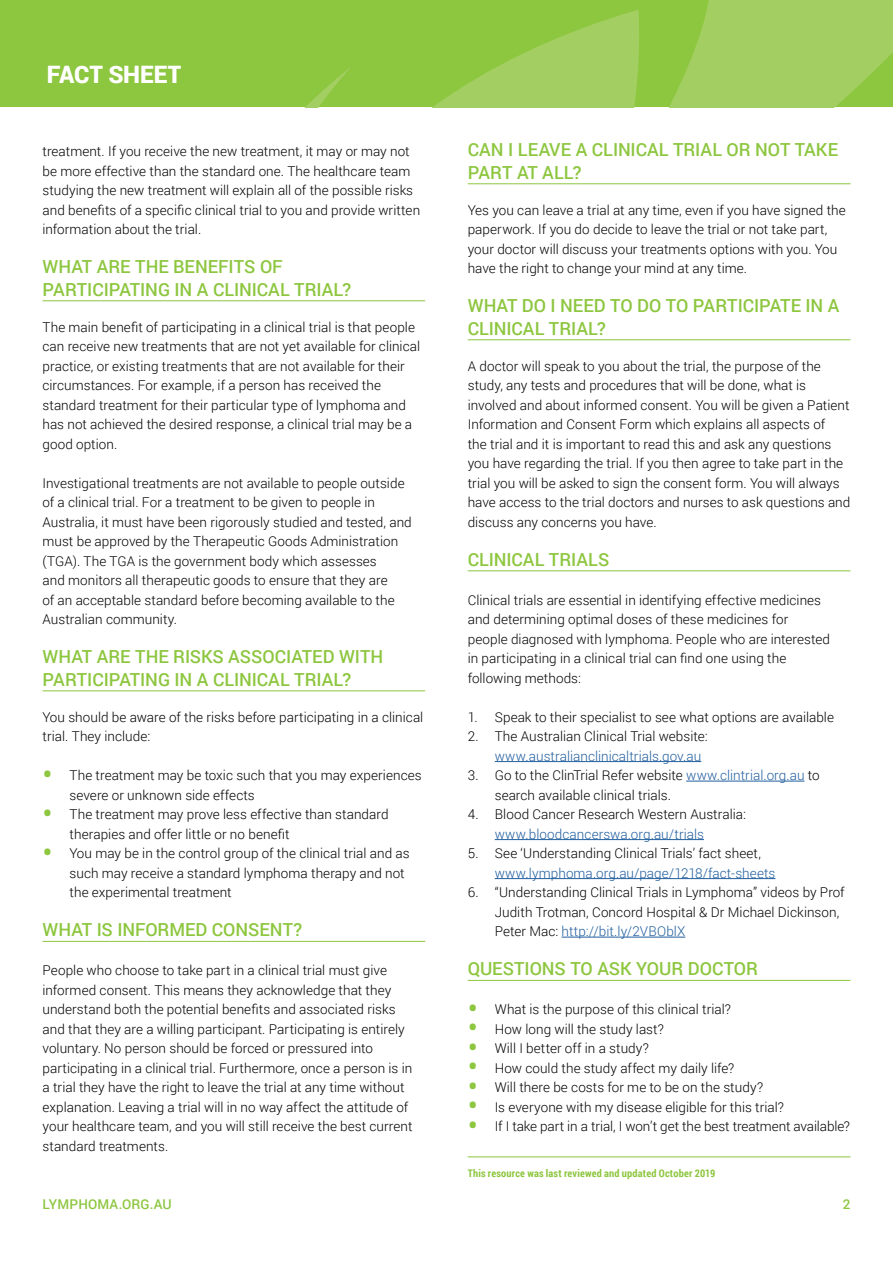
<style>
.page{position:relative;width:893px;height:1263px;background:#fff}
.page>*{position:absolute;margin:0;border:0;box-sizing:border-box;transform-origin:0 0}
.t1{font:900 24px "Roboto";letter-spacing:-.005em;color:#fff}
.t2{font:500 18px/22.5px "Roboto";letter-spacing:-.005em;color:#8dc63f}
.t3{font:300 13.5px/19.5px "Roboto";letter-spacing:.005em;color:#000}
.t4{font:300 13.5px "Roboto";letter-spacing:.005em;color:#215e9e}
.t5{font:500 13.5px "Roboto";letter-spacing:.01em;color:#8dc63f}
.t6{font:700 10.5px "Roboto Condensed";letter-spacing:.02em;color:#8dc63f}
.s1{font-weight:400;font-size:30px;color:#8dc63f}
.s2{color:#215e9e}
</style>
<div class="page">
<div style="left:0;top:0;width:893px;height:107px;background:#8dc63f"></div>
<svg style="left:306px;top:0;width:587px;height:107px;fill:#a3cf62"></svg>
<hr style="left:43px;top:300px;width:382px;height:1px;background:#8dc63f">
<hr style="left:43px;top:690px;width:382px;height:1px;background:#8dc63f">
<hr style="left:43px;top:941px;width:382px;height:1px;background:#8dc63f">
<hr style="left:468px;top:183px;width:382px;height:1px;background:#8dc63f">
<hr style="left:468px;top:339px;width:382px;height:1px;background:#8dc63f">
<hr style="left:468px;top:570px;width:382px;height:1px;background:#8dc63f">
<hr style="left:495px;top:761px;width:206px;height:1px;background:#215e9e">
<hr style="left:686px;top:781px;width:118px;height:1px;background:#215e9e">
<hr style="left:495px;top:839px;width:209px;height:1px;background:#215e9e">
<hr style="left:495px;top:878px;width:280px;height:1px;background:#215e9e">
<hr style="left:562px;top:937px;width:123px;height:1px;background:#215e9e">
<hr style="left:468px;top:980px;width:382px;height:1px;background:#8dc63f">
<hr style="left:468px;top:1156px;width:382px;height:1px;background:#8dc63f">
<h1 class="t1" style="left:47px;top:57px;width:136px">FACT SHEET</h1>
<p class="t3" style="left:43px;top:141px;width:379px">treatment. If you receive the new treatment, it may or may not be more effective than the standard one. The healthcare team studying the new treatment will explain all of the possible risks and benefits of a specific clinical trial to you and provide written information about the trial.</p>
<h2 class="t2" style="left:43px;top:255px;width:310px">WHAT ARE THE BENEFITS OF<br>PARTICIPATING IN A CLINICAL TRIAL?</h2>
<p class="t3" style="left:43px;top:317px;width:379px">The main benefit of participating in a clinical trial is that people can receive new treatments that are not yet available for clinical practice, or existing treatments that are not available for their circumstances. For example, if a person has received the standard treatment for their particular type of lymphoma and has not achieved the desired response, a clinical trial may be a good option.</p>
<p class="t3" style="left:43px;top:472px;width:371px">Investigational treatments are not available to people outside of a clinical trial. For a treatment to be given to people in Australia, it must have been rigorously studied and tested, and must be approved by the Therapeutic Goods Administration (TGA). The TGA is the government body which assesses<br>and monitors all therapeutic goods to ensure that they are<br>of an acceptable standard before becoming available to the Australian community.</p>
<h2 class="t2" style="left:43px;top:645px;width:342px">WHAT ARE THE RISKS ASSOCIATED WITH<br>PARTICIPATING IN A CLINICAL TRIAL?</h2>
<p class="t3" style="left:43px;top:707px;width:382px">You should be aware of the risks before participating in a clinical trial. They include:</p>
<p class="t3" style="left:70px;top:765px;width:354px;text-indent:-27px"><span class="s1">•</span> The treatment may be toxic such that you may experiences severe or unknown side effects</p>
<p class="t3" style="left:70px;top:804px;width:320px;text-indent:-27px"><span class="s1">•</span> The treatment may prove less effective than standard therapies and offer little or no benefit</p>
<p class="t3" style="left:70px;top:843px;width:342px;text-indent:-27px"><span class="s1">•</span> You may be in the control group of the clinical trial and as such may receive a standard lymphoma therapy and not the experimental treatment</p>
<h2 class="t2" style="left:43px;top:918px;width:261px">WHAT IS INFORMED CONSENT?</h2>
<p class="t3" style="left:43px;top:960px;width:371px">People who choose to take part in a clinical trial must give informed consent. This means they acknowledge that they understand both the potential benefits and associated risks and that they are a willing participant. Participating is entirely voluntary. No person should be forced or pressured into participating in a clinical trial. Furthermore, once a person is in a trial they have the right to leave the trial at any time without explanation. Leaving a trial will in no way affect the attitude of your healthcare team, and you will still receive the best current standard treatments.</p>
<h2 class="t2" style="left:468px;top:138px;width:372px">CAN I LEAVE A CLINICAL TRIAL OR NOT TAKE<br>PART AT ALL?</h2>
<p class="t3" style="left:468px;top:200px;width:380px">Yes you can leave a trial at any time, even if you have signed the paperwork. If you do decide to leave the trial or not take part, your doctor will discuss your treatments options with you. You have the right to change your mind at any time.</p>
<h2 class="t2" style="left:468px;top:294px;width:373px">WHAT DO I NEED TO DO TO PARTICIPATE IN A<br>CLINICAL TRIAL?</h2>
<p class="t3" style="left:468px;top:356px;width:384px">A doctor will speak to you about the trial, the purpose of the study, any tests and procedures that will be done, what is involved and about informed consent. You will be given a Patient Information and Consent Form which explains all aspects of<br>the trial and it is important to read this and ask any questions you have regarding the trial. If you then agree to take part in the trial you will be asked to sign the consent form. You will always have access to the trial doctors and nurses to ask questions and discuss any concerns you have.</p>
<h2 class="t2" style="left:468px;top:547px;width:143px">CLINICAL TRIALS</h2>
<p class="t3" style="left:468px;top:590px;width:364px">Clinical trials are essential in identifying effective medicines and determining optimal doses of these medicines for people diagnosed with lymphoma. People who are interested in participating in a clinical trial can find one using the following methods:</p>
<p class="t3" style="left:468px;top:706px;width:368px">1. Speak to their specialist to see what options are available</p>
<p class="t3" style="left:468px;top:726px;width:241px">2. The Australian Clinical Trial website:</p>
<p class="t4" style="left:495px;top:746px;width:208px">www.australianclinicaltrials.gov.au</p>
<p class="t3" style="left:495px;top:765px;width:326px;text-indent:-27px">3. Go to the ClinTrial Refer website <span class="s2">www.clintrial.org.au</span> to search available clinical trials.</p>
<p class="t3" style="left:468px;top:804px;width:280px">4. Blood Cancer Research Western Australia:</p>
<p class="t4" style="left:495px;top:824px;width:211px">www.bloodcancerswa.org.au/trials</p>
<p class="t3" style="left:468px;top:843px;width:295px">5. See ‘Understanding Clinical Trials’ fact sheet,</p>
<p class="t4" style="left:495px;top:863px;width:282px">www.lymphoma.org.au/page/1218/fact-sheets</p>
<p class="t3" style="left:495px;top:882px;width:351px;text-indent:-27px">6. “Understanding Clinical Trials in Lymphoma” videos by Prof<br>Judith Trotman, Concord Hospital &amp; Dr Michael Dickinson,<br>Peter Mac: <span class="s2">http://bit.ly/2VBOblX</span></p>
<h2 class="t2" style="left:468px;top:957px;width:292px">QUESTIONS TO ASK YOUR DOCTOR</h2>
<p class="t3" style="left:468px;top:999px;width:265px"><span class="s1">•</span> What is the purpose of this clinical trial?</p>
<p class="t3" style="left:468px;top:1019px;width:198px"><span class="s1">•</span> How long will the study last?</p>
<p class="t3" style="left:468px;top:1038px;width:183px"><span class="s1">•</span> Will I better off in a study?</p>
<p class="t3" style="left:468px;top:1058px;width:268px"><span class="s1">•</span> How could the study affect my daily life?</p>
<p class="t3" style="left:468px;top:1077px;width:297px"><span class="s1">•</span> Will there be costs for me to be on the study?</p>
<p class="t3" style="left:468px;top:1097px;width:318px"><span class="s1">•</span> Is everyone with my disease eligible for this trial?</p>
<p class="t3" style="left:468px;top:1116px;width:384px"><span class="s1">•</span> If I take part in a trial, I won’t get the best treatment available?</p>
<p class="t6" style="left:468px;top:1166px;width:249px">This resource was last reviewed and updated October 2019</p>
<p class="t5" style="left:43px;top:1195px;width:131px">LYMPHOMA.ORG.AU</p>
<p class="t5" style="left:843px;top:1195px;width:9px">2</p>
</div>
